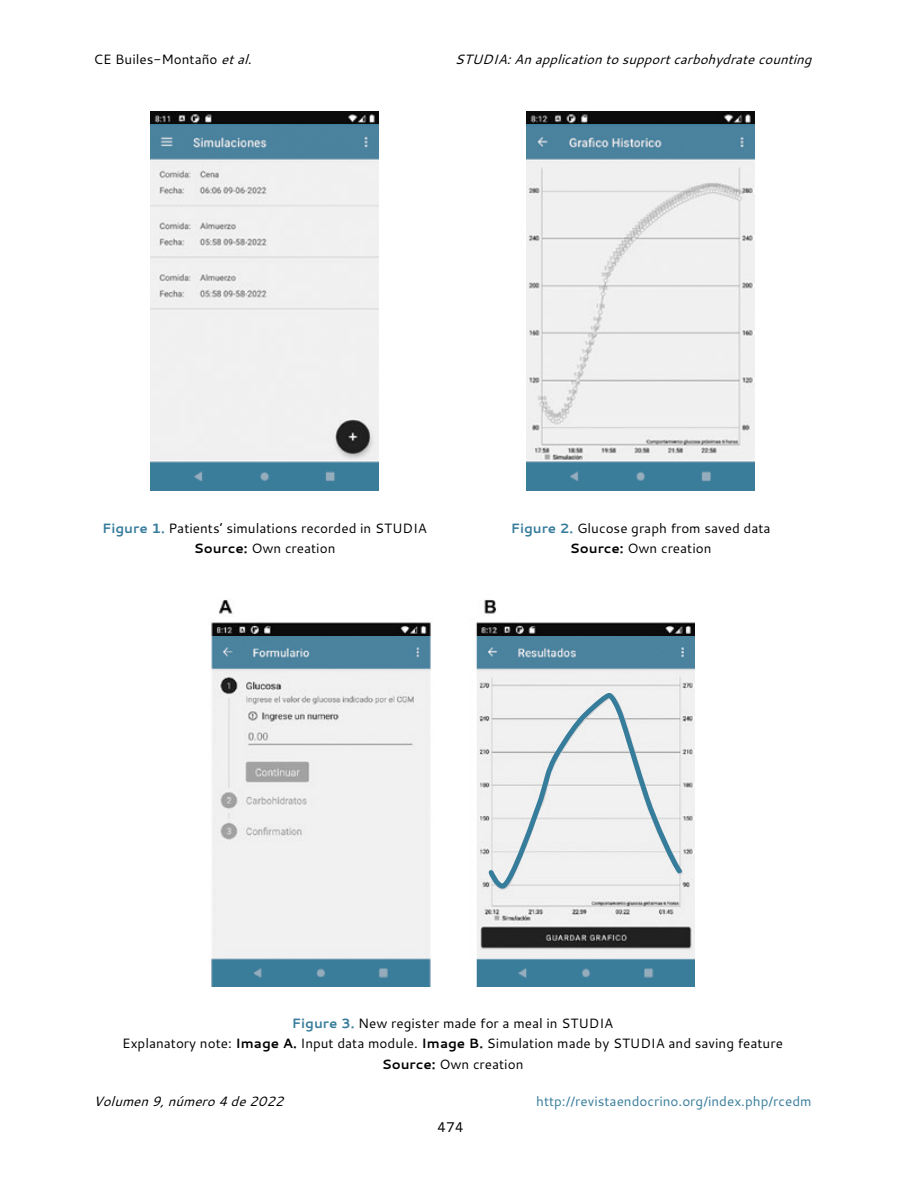
<style>
.page{position:relative;width:918px;height:1188px;background:#fff}
.page>*{position:absolute;margin:0;border:0;box-sizing:border-box;transform-origin:0 0}
.t1{font:14.1px "Cantarell";color:#000}
.t2{font:13.5px/20.4px "Cantarell";color:#000;text-align:center}
.t3{font:italic 13.5px "Cantarell";color:#000}
.t4{font:13.5px "Cantarell";color:#367c9b}
.s1{font-style:italic}
.s2{font-weight:700;color:#367c9b}
.s3{font-weight:700}
</style>
<div class="page">
<img style="left:151px;top:111px;width:227px;height:349px">
<img style="left:527px;top:111px;width:228px;height:349px">
<img style="left:211px;top:599px;width:484px;height:360px">
<img style="left:151px;top:461px;width:227px;height:30px">
<img style="left:527px;top:461px;width:228px;height:29px">
<img style="left:151px;top:125px;width:227px;height:35px">
<img style="left:527px;top:125px;width:228px;height:35px">
<img style="left:211px;top:959px;width:484px;height:27px">
<img style="left:211px;top:637px;width:484px;height:31px">
<svg style="left:486px;top:691px;width:200px;height:200px"></svg>
<p class="t2" style="left:94px;top:49px;width:160px">CE Builes-Montaño <span class="s1">et al.</span></p>
<p class="t3" style="left:455px;top:50px;width:358px">STUDIA: An application to support carbohydrate counting</p>
<p class="t2" style="left:102px;top:517px;width:326px"><span class="s2">Figure 1.</span> Patients’ simulations recorded in STUDIA<br><span class="s3">Source:</span> Own creation</p>
<p class="t2" style="left:511px;top:517px;width:261px"><span class="s2">Figure 2.</span> Glucose graph from saved data<br><span class="s3">Source:</span> Own creation</p>
<p class="t2" style="left:122px;top:1013px;width:662px"><span class="s2">Figure 3.</span> New register made for a meal in STUDIA<br>Explanatory note: <span class="s3">Image A.</span> Input data module. <span class="s3">Image B.</span> Simulation made by STUDIA and saving feature<br><span class="s3">Source:</span> Own creation</p>
<p class="t3" style="left:94px;top:1092px;width:191px">Volumen 9, número 4 de 2022</p>
<p class="t4" style="left:536px;top:1092px;width:277px">http://revistaendocrino.org/index.php/rcedm</p>
<p class="t1" style="left:437px;top:1117px;width:28px">474</p>
</div>
